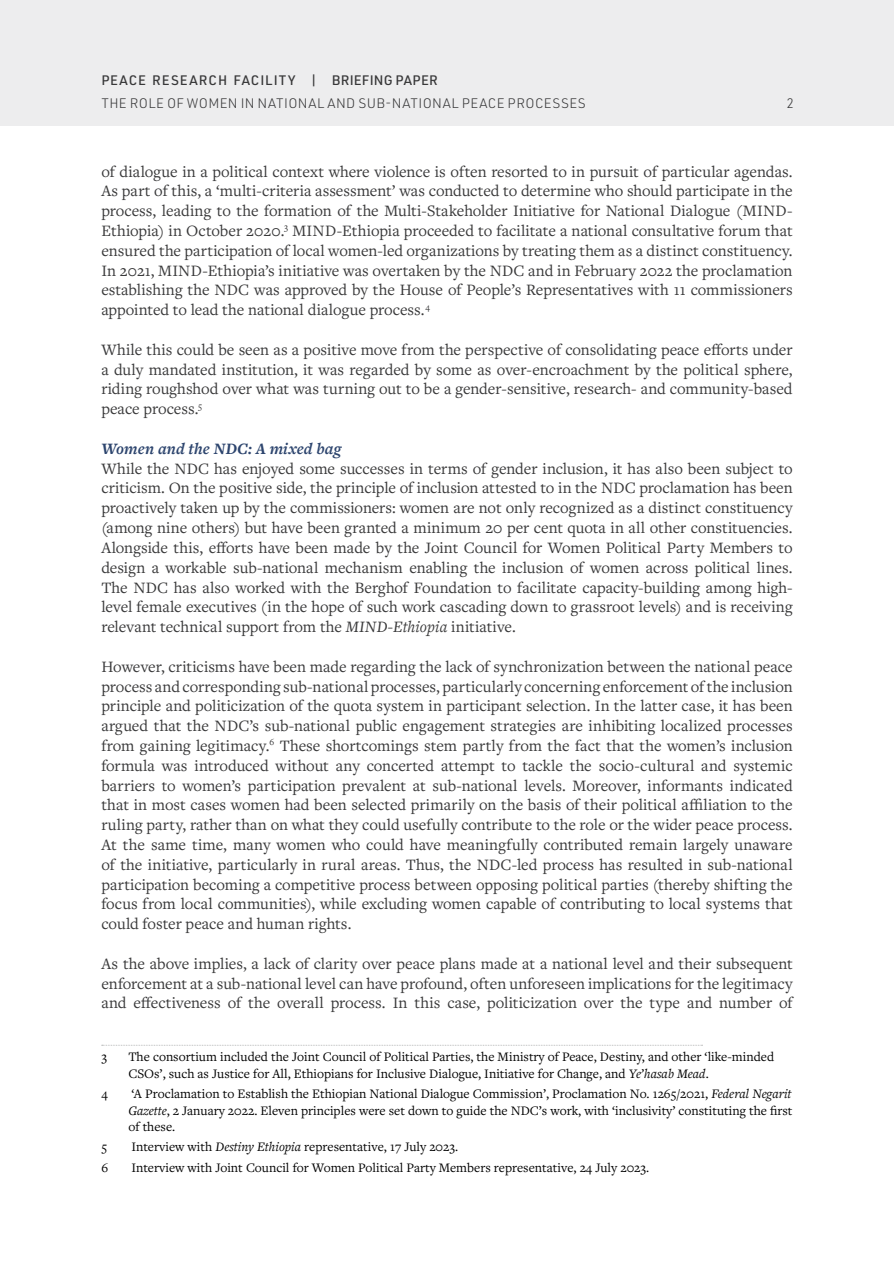
<style>
.page{position:relative;width:894px;height:1263px;background:#fff}
.page>*{position:absolute;margin:0;border:0;box-sizing:border-box;transform-origin:0 0}
.t1{font:16.5px/19.8px "Freight Text Pro";color:#383839;text-align:justify}
.t2{font:italic 700 16.5px "Freight Text Pro";letter-spacing:.01em;color:#2d456e}
.t3{font:13.5px/16.2px "Freight Text Pro";color:#000}
.t4{font:300 13.5px "URWDIN";letter-spacing:.035em;color:#383839}
.t5{font:500 13.5px "URWDIN";letter-spacing:.065em;color:#383839}
.s1{font-style:italic}
</style>
<div class="page">
<div style="left:0;top:0;width:893px;height:126px;background:#ededee"></div>
<svg style="left:102px;top:1044px;width:600px;height:1px"></svg>
<p class="t5" style="left:101px;top:71px;width:338px">PEACE RESEARCH FACILITY | BRIEFING PAPER</p>
<p class="t4" style="left:101px;top:94px;width:486px">THE ROLE OF WOMEN IN NATIONAL AND SUB-NATIONAL PEACE PROCESSES</p>
<p class="t4" style="left:786px;top:94px;width:8px">2</p>
<p class="t1" style="left:101px;top:161px;width:692px">of dialogue in a political context where violence is often resorted to in pursuit of particular agendas.<br>As part of this, a ‘multi-criteria assessment’ was conducted to determine who should participate in the process, leading to the formation of the Multi-Stakeholder Initiative for National Dialogue (MIND-Ethiopia) in October 2020.<sup>3</sup> MIND-Ethiopia proceeded to facilitate a national consultative forum that ensured the participation of local women-led organizations by treating them as a distinct constituency.<br>In 2021, MIND-Ethiopia’s initiative was overtaken by the NDC and in February 2022 the proclamation establishing the NDC was approved by the House of People’s Representatives with 11 commissioners appointed to lead the national dialogue process.<sup>4</sup></p>
<p class="t1" style="left:101px;top:339px;width:692px">While this could be seen as a positive move from the perspective of consolidating peace efforts under a duly mandated institution, it was regarded by some as over-encroachment by the political sphere, riding roughshod over what was turning out to be a gender-sensitive, research- and community-based peace process.<sup>5</sup></p>
<p class="t2" style="left:101px;top:437px;width:241px">Women and the NDC: A mixed bag</p>
<p class="t1" style="left:101px;top:458px;width:692px">While the NDC has enjoyed some successes in terms of gender inclusion, it has also been subject to criticism. On the positive side, the principle of inclusion attested to in the NDC proclamation has been proactively taken up by the commissioners: women are not only recognized as a distinct constituency (among nine others) but have been granted a minimum 20 per cent quota in all other constituencies.<br>Alongside this, efforts have been made by the Joint Council for Women Political Party Members to design a workable sub-national mechanism enabling the inclusion of women across political lines.<br>The NDC has also worked with the Berghof Foundation to facilitate capacity-building among high&shy;level female executives (in the hope of such work cascading down to grassroot levels) and is receiving relevant technical support from the <span class="s1">MIND-Ethiopia</span> initiative.</p>
<p class="t1" style="left:101px;top:656px;width:692px">However, criticisms have been made regarding the lack of synchronization between the national peace process and corresponding sub-national processes, particularly concerning enforcement of the inclusion principle and politicization of the quota system in participant selection. In the latter case, it has been argued that the NDC’s sub-national public engagement strategies are inhibiting localized processes from gaining legitimacy.<sup>6</sup> These shortcomings stem partly from the fact that the women’s inclusion formula was introduced without any concerted attempt to tackle the socio-cultural and systemic barriers to women’s participation prevalent at sub-national levels. Moreover, informants indicated that in most cases women had been selected primarily on the basis of their political affiliation to the ruling party, rather than on what they could usefully contribute to the role or the wider peace process.<br>At the same time, many women who could have meaningfully contributed remain largely unaware of the initiative, particularly in rural areas. Thus, the NDC-led process has resulted in sub-national participation becoming a competitive process between opposing political parties (thereby shifting the focus from local communities), while excluding women capable of contributing to local systems that could foster peace and human rights.</p>
<p class="t1" style="left:101px;top:953px;width:692px">As the above implies, a lack of clarity over peace plans made at a national level and their subsequent enforcement at a sub-national level can have profound, often unforeseen implications for the legitimacy and effectiveness of the overall process. In this case, politicization over the type and number of</p>
<p class="t3" style="left:101px;top:1048px;width:7px">3</p>
<p class="t3" style="left:128px;top:1048px;width:647px">The consortium included the Joint Council of Political Parties, the Ministry of Peace, Destiny, and other ‘like-minded<br>CSOs’, such as Justice for All, Ethiopians for Inclusive Dialogue, Initiative for Change, and <span class="s1">Ye’hasab Mead</span>.</p>
<p class="t3" style="left:101px;top:1085px;width:8px">4</p>
<p class="t3" style="left:128px;top:1085px;width:665px;text-align:justify">‘A Proclamation to Establish the Ethiopian National Dialogue Commission’, Proclamation No. 1265/2021, <span class="s1">Federal Negarit Gazette</span>, 2 January 2022. Eleven principles were set down to guide the NDC’s work, with ‘inclusivity’ constituting the first of these.</p>
<p class="t3" style="left:101px;top:1138px;width:7px">5</p>
<p class="t3" style="left:131px;top:1138px;width:328px">Interview with <span class="s1">Destiny Ethiopia</span> representative, 17 July 2023.</p>
<p class="t3" style="left:101px;top:1159px;width:8px">6</p>
<p class="t3" style="left:131px;top:1159px;width:519px">Interview with Joint Council for Women Political Party Members representative, 24 July 2023.</p>
</div>
